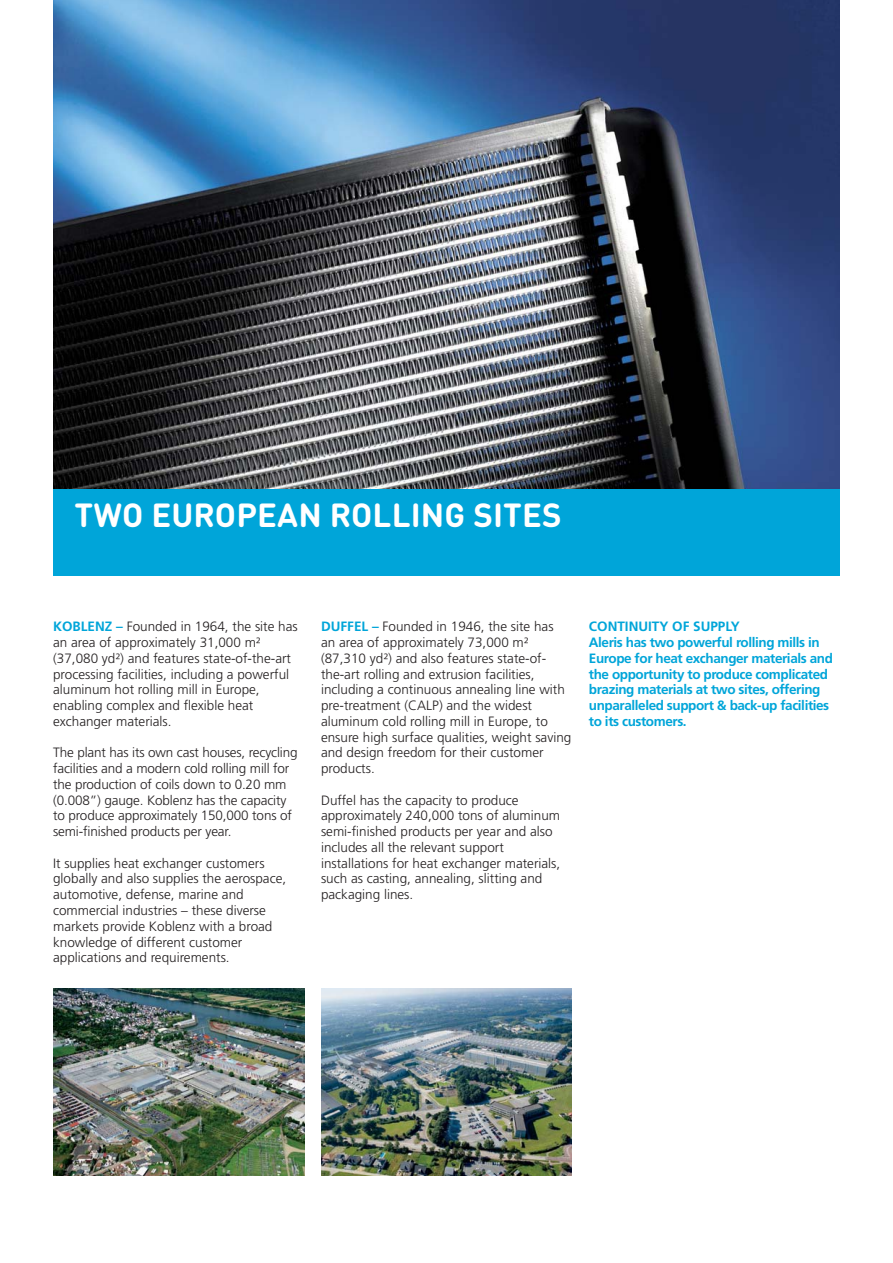
<style>
.page{position:relative;width:893px;height:1263px;background:#fff}
.page>*{position:absolute;margin:0;border:0;box-sizing:border-box;transform-origin:0 0}
.t1{font:700 33px "DIN Round Pro";letter-spacing:.005em;color:#fff}
.t2{font:300 13.5px/15.8px "Frutiger";color:#231f20}
.t3{font:700 13.5px/15.8px "Frutiger";letter-spacing:-.03em;color:#00a5d9}
.s1{font-weight:700;color:#00a5d9}
</style>
<div class="page">
<img style="left:53px;top:0;width:787px;height:489px">
<div style="left:53px;top:489px;width:787px;height:87px;background:#00a5d9"></div>
<img style="left:53px;top:989px;width:251px;height:187px">
<img style="left:321px;top:989px;width:251px;height:187px">
<h1 class="t1" style="left:75px;top:503px;width:489px">TWO EUROPEAN ROLLING SITES</h1>
<p class="t2" style="left:53px;top:620px;width:246px"><span class="s1">KOBLENZ –</span> Founded in 1964, the site has an area of approximately 31,000 m² (37,080 yd²) and features state-of-the-art processing facilities, including a powerful aluminum hot rolling mill in Europe, enabling complex and flexible heat exchanger materials.</p>
<p class="t2" style="left:53px;top:746px;width:246px">The plant has its own cast houses, recycling facilities and a modern cold rolling mill for the production of coils down to 0.20 mm (0.008”) gauge. Koblenz has the capacity to produce approximately 150,000 tons of semi-finished products per year.</p>
<p class="t2" style="left:53px;top:856px;width:235px">It supplies heat exchanger customers globally and also supplies the aerospace, automotive, defense, marine and commercial industries – these diverse markets provide Koblenz with a broad knowledge of different customer applications and requirements.</p>
<p class="t2" style="left:321px;top:620px;width:252px"><span class="s1">DUFFEL –</span> Founded in 1946, the site has<br>an area of approximately 73,000 m² (87,310 yd²) and also features state-of&shy;the-art rolling and extrusion facilities, including a continuous annealing line with pre-treatment (CALP) and the widest aluminum cold rolling mill in Europe, to ensure high surface qualities, weight saving and design freedom for their customer products.</p>
<p class="t2" style="left:321px;top:793px;width:241px">Duffel has the capacity to produce approximately 240,000 tons of aluminum semi-finished products per year and also includes all the relevant support installations for heat exchanger materials, such as casting, annealing, slitting and packaging lines.</p>
<p class="t3" style="left:589px;top:620px;width:245px">CONTINUITY OF SUPPLY<br>Aleris has two powerful rolling mills in Europe for heat exchanger materials and the opportunity to produce complicated brazing materials at two sites, offering unparalleled support &amp; back-up facilities to its customers.</p>
</div>
